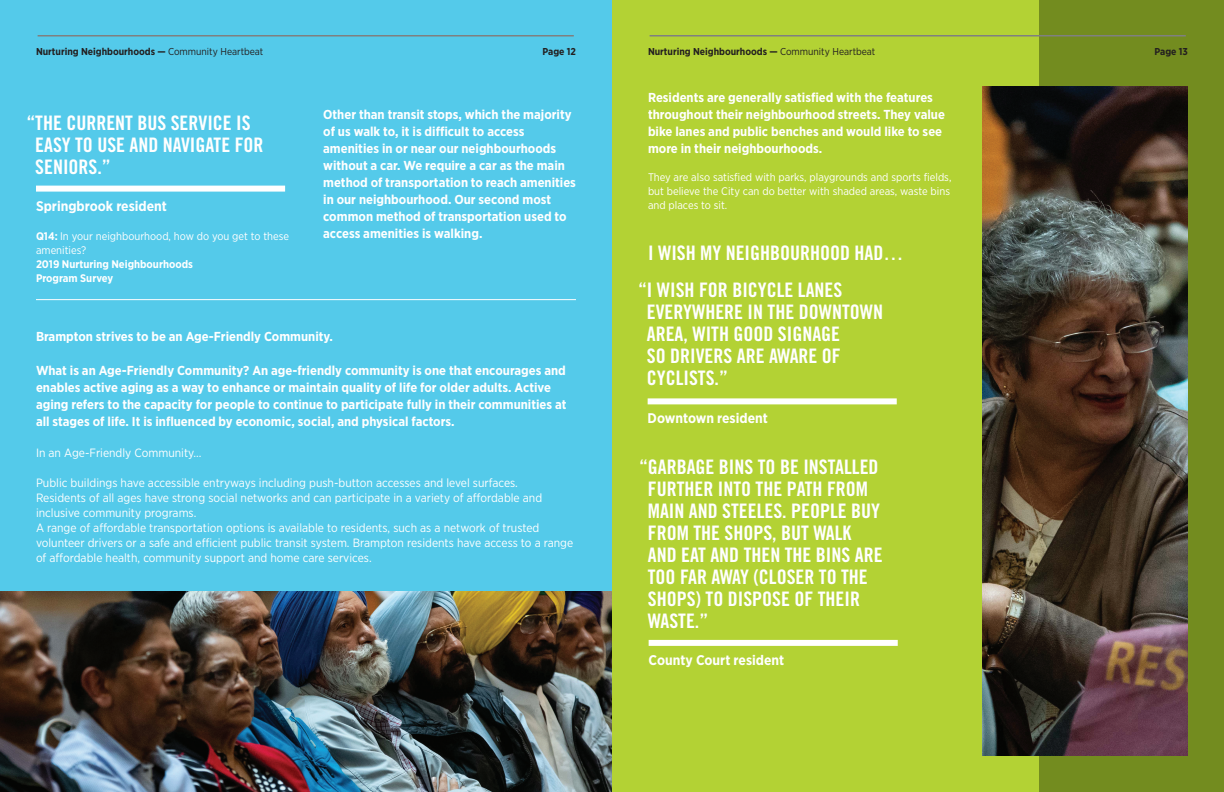
<style>
.page{position:relative;width:1224px;height:792px;background:#fff}
.page>*{position:absolute;margin:0;border:0;box-sizing:border-box;transform-origin:0 0}
.t1{font:20px/22px "Trade Gothic LT Std Bd Cn 20";color:#fff}
.t2{font:20px "Trade Gothic Bold Cond Twenty";color:#fff}
.t3{font:700 14px "Gotham Narrow";color:#fff}
.t4{font:700 13px/17px "Gotham Narrow";color:#fff}
.t5{font:12px/15px "Gotham Narrow";color:#fff}
.t6{font:11px/14px "Gotham Narrow";color:#fff}
.t7{font:700 11px/14px "Gotham Narrow";color:#fff}
.t8{font:700 10px "Gotham Narrow";color:#231f20}
.s1{font-weight:400}
.s2{font-weight:700}
</style>
<div class="page">
<div style="left:0;top:0;width:612px;height:792px;background:#54caea"></div>
<div style="left:36px;top:186px;width:249px;height:6px;background:#fff"></div>
<div style="left:612px;top:0;width:612px;height:792px;background:#b3d234"></div>
<hr style="left:36px;top:299px;width:540px;height:1px;background:#fff">
<div style="left:648px;top:398px;width:249px;height:6px;background:#fff"></div>
<div style="left:1040px;top:0;width:184px;height:792px;background:#738c1f"></div>
<div style="left:649px;top:640px;width:249px;height:6px;background:#fff"></div>
<img style="left:0;top:592px;width:612px;height:200px">
<img style="left:982px;top:86px;width:206px;height:670px">
<hr style="left:38px;top:35px;width:536px;height:1px;background:#7f8080">
<hr style="left:650px;top:35px;width:536px;height:1px;background:#7f8080">
<p class="t8" style="left:36px;top:45px;width:229px">Nurturing Neighbourhoods — <span class="s1">Community Heartbeat</span></p>
<p class="t8" style="left:542px;top:45px;width:35px">Page 12</p>
<p class="t8" style="left:648px;top:45px;width:229px">Nurturing Neighbourhoods — <span class="s1">Community Heartbeat</span></p>
<p class="t8" style="left:1155px;top:45px;width:35px">Page 13</p>
<h1 class="t1" style="left:35px;top:112px;width:230px;text-indent:-9px">“THE CURRENT BUS SERVICE IS<br>EASY TO USE AND NAVIGATE FOR<br>SENIORS.”</h1>
<p class="t3" style="left:36px;top:197px;width:133px">Springbrook resident</p>
<p class="t6" style="left:36px;top:229px;width:255px"><span class="s2">Q14:</span> In your neighbourhood, how do you get to these amenities?</p>
<p class="t7" style="left:36px;top:257px;width:159px">2019 Nurturing Neighbourhoods<br>Program Survey</p>
<p class="t4" style="left:323px;top:106px;width:254px">Other than transit stops, which the majority of us walk to, it is difficult to access amenities in or near our neighbourhoods without a car. We require a car as the main method of transportation to reach amenities in our neighbourhood. Our second most common method of transportation used to access amenities is walking.</p>
<p class="t4" style="left:36px;top:327px;width:298px">Brampton strives to be an Age-Friendly Community.</p>
<p class="t4" style="left:36px;top:361px;width:532px">What is an Age-Friendly Community? An age-friendly community is one that encourages and enables active aging as a way to enhance or maintain quality of life for older adults. Active aging refers to the capacity for people to continue to participate fully in their communities at all stages of life. It is influenced by economic, social, and physical factors.</p>
<p class="t5" style="left:36px;top:445px;width:167px">In an Age-Friendly Community…</p>
<p class="t5" style="left:36px;top:475px;width:539px">Public buildings have accessible entryways including push-button accesses and level surfaces.<br>Residents of all ages have strong social networks and can participate in a variety of affordable and inclusive community programs.<br>A range of affordable transportation options is available to residents, such as a network of trusted volunteer drivers or a safe and efficient public transit system. Brampton residents have access to a range of affordable health, community support and home care services.</p>
<p class="t4" style="left:648px;top:89px;width:298px">Residents are generally satisfied with the features throughout their neighbourhood streets. They value bike lanes and public benches and would like to see more in their neighbourhoods.</p>
<p class="t6" style="left:648px;top:170px;width:305px">They are also satisfied with parks, playgrounds and sports fields, but believe the City can do better with shaded areas, waste bins and places to sit.</p>
<h1 class="t2" style="left:648px;top:241px;width:257px">I WISH MY NEIGHBOURHOOD HAD…</h1>
<h1 class="t1" style="left:647px;top:278px;width:238px;text-indent:-9px">“I WISH FOR BICYCLE LANES<br>EVERYWHERE IN THE DOWNTOWN<br>AREA, WITH GOOD SIGNAGE<br>SO DRIVERS ARE AWARE OF<br>CYCLISTS.”</h1>
<p class="t3" style="left:648px;top:409px;width:122px">Downtown resident</p>
<h1 class="t1" style="left:648px;top:456px;width:236px;text-indent:-9px">“GARBAGE BINS TO BE INSTALLED<br>FURTHER INTO THE PATH FROM<br>MAIN AND STEELES. PEOPLE BUY<br>FROM THE SHOPS, BUT WALK<br>AND EAT AND THEN THE BINS ARE<br>TOO FAR AWAY (CLOSER TO THE<br>SHOPS) TO DISPOSE OF THEIR<br>WASTE.”</h1>
<p class="t3" style="left:649px;top:651px;width:137px">County Court resident</p>
</div>
